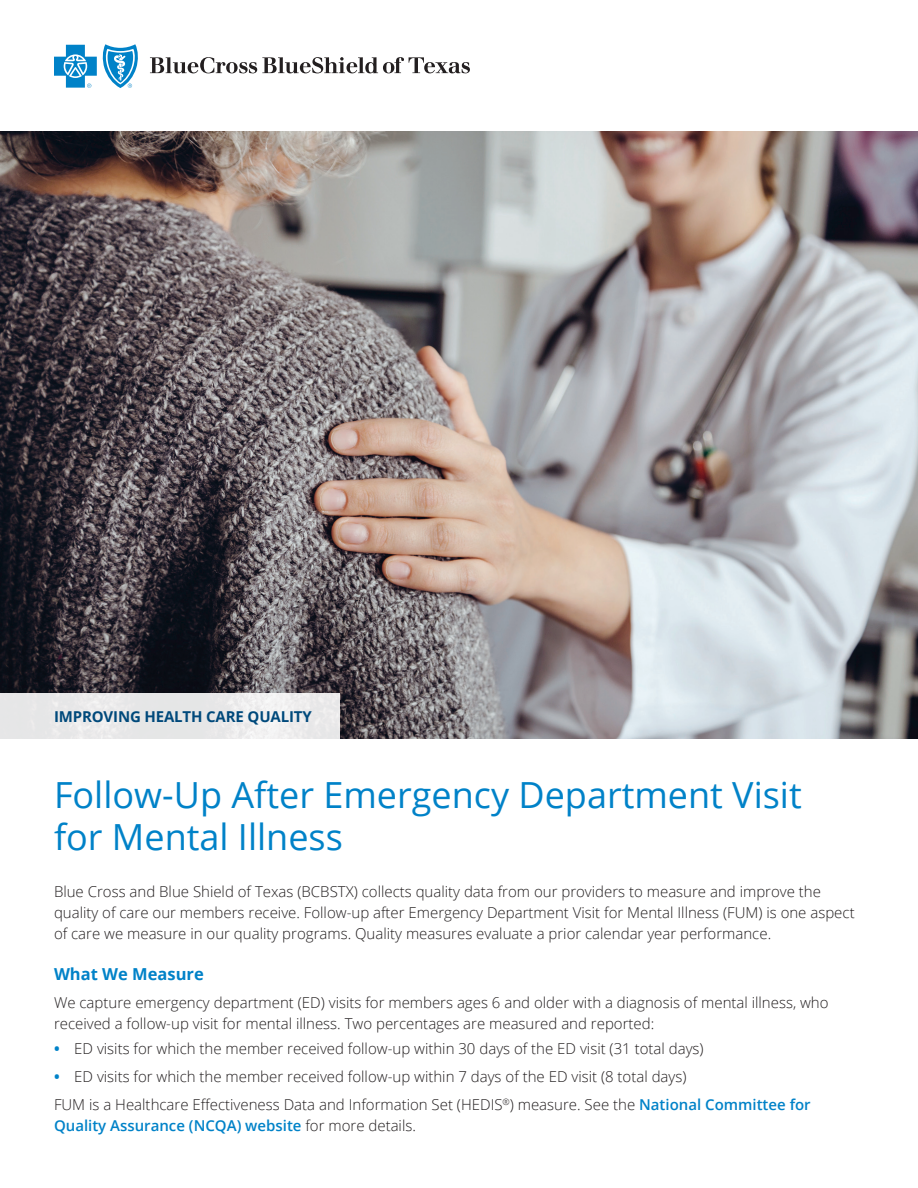
<style>
.page{position:relative;width:918px;height:1188px;background:#fff}
.page>*{position:absolute;margin:0;border:0;box-sizing:border-box;transform-origin:0 0}
.t1{font:36px/42px "Open Sans";color:#0082c8}
.t2{font:700 16.5px "Open Sans";color:#0082c8}
.t3{font:300 15px/21px "Open Sans";color:#231f20}
.t4{font:600 15px "Open Sans";color:#0082c8}
.t5{font:700 15px "Open Sans";letter-spacing:-.01em;color:#00497b}
.s1{font-weight:700;color:#0082c8}
.s2{font-weight:600;color:#0082c8}
.s3{font-weight:300;color:#231f20}
</style>
<div class="page">
<img style="left:0;top:132px;width:918px;height:606px">
<svg style="left:0;top:693px;width:340px;height:46px;fill:#e7e7e8"></svg>
<svg style="left:150px;top:57px;width:320px;height:16px"></svg>
<svg style="left:54px;top:44px;width:84px;height:44px"></svg>
<p class="t5" style="left:54px;top:706px;width:259px">IMPROVING HEALTH CARE QUALITY</p>
<h1 class="t1" style="left:54px;top:773px;width:749px">Follow-Up After Emergency Department Visit for Mental Illness</h1>
<p class="t3" style="left:54px;top:881px;width:802px">Blue Cross and Blue Shield of Texas (BCBSTX) collects quality data from our providers to measure and improve the quality of care our members receive. Follow-up after Emergency Department Visit for Mental Illness (FUM) is one aspect of care we measure in our quality programs. Quality measures evaluate a prior calendar year performance.</p>
<p class="t2" style="left:54px;top:963px;width:151px">What We Measure</p>
<p class="t3" style="left:54px;top:992px;width:776px">We capture emergency department (ED) visits for members ages 6 and older with a diagnosis of mental illness, who received a follow-up visit for mental illness. Two percentages are measured and reported:</p>
<p class="t3" style="left:54px;top:1038px;width:651px"><span class="s1">•</span> ED visits for which the member received follow-up within 30 days of the ED visit (31 total days)</p>
<p class="t3" style="left:54px;top:1062px;width:758px;line-height:27.8px"><span class="s1">•</span> ED visits for which the member received follow-up within 7 days of the ED visit (8 total days)<br>FUM is a Healthcare Effectiveness Data and Information Set (HEDIS<sup>®</sup>) measure. See the <span class="s2">National Committee for</span></p>
<p class="t4" style="left:54px;top:1115px;width:363px">Quality Assurance (NCQA) website <span class="s3">for more details.</span></p>
</div>
